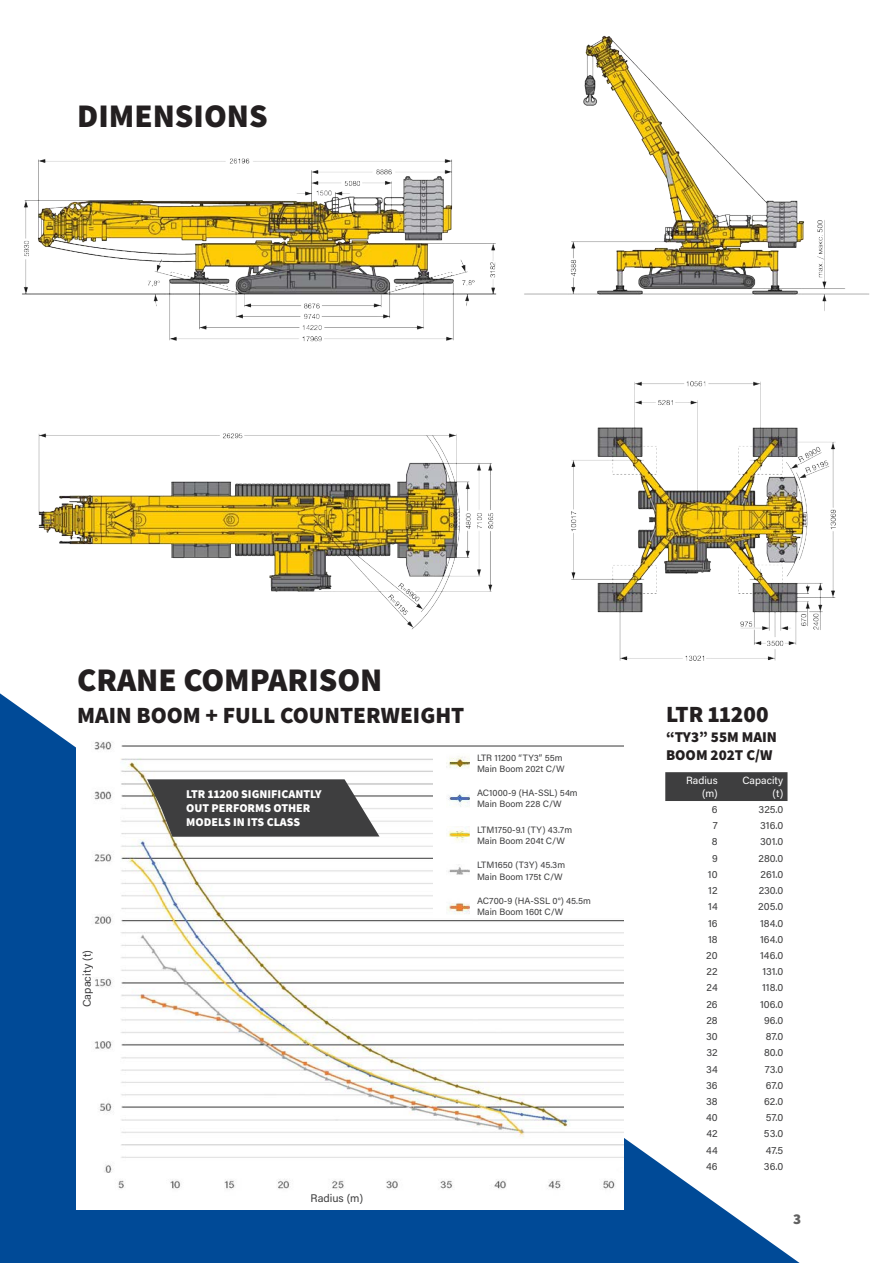
<style>
.page{position:relative;width:893px;height:1263px;background:#fff}
.page>*{position:absolute;margin:0;border:0;box-sizing:border-box;transform-origin:0 0}
.t1{font:800 33px "Assistant";color:#231f20}
.t2{font:800 23.25px "Assistant";color:#231f20}
.t3{font:800 15px/18px "Assistant";color:#231f20}
.t4{font:800 15px "Assistant";color:#616161}
.t5{font:800 12px/14.2px "Assistant";color:#fff}
.Body_text_for_table{font:11.1px "Acumin Pro";color:#3e3e3f}
.Body_text_for_table-2{font:10.5px "Acumin Pro";color:#3e3e3f}
.Body_text_for_table-3{font:10.5px/12.6px "Acumin Pro";color:#fff;text-align:right}
.Body_text_for_table-4{font:9.15px/10.9px "Acumin Pro";color:#3e3e3f}
</style>
<div class="page">
<svg style="left:0;top:693px;width:800px;height:570px"></svg>
<img style="left:77px;top:737px;width:546px;height:472px">
<svg style="left:147px;top:779px;width:232px;height:58px;background:#575757"></svg>
<div style="left:434px;top:748px;width:196px;height:170px;background:#fff"></div>
<svg style="left:0;top:961px;width:1px;height:302px"></svg>
<div style="left:665px;top:772px;width:122px;height:29px;background:#3e3e3f"></div>
<img style="left:448px;top:794px;width:21px;height:13px">
<img style="left:446px;top:903px;width:23px;height:11px">
<img style="left:446px;top:756px;width:23px;height:12px">
<img style="left:447px;top:827px;width:22px;height:15px">
<img style="left:448px;top:867px;width:21px;height:8px">
<img style="left:22px;top:35px;width:847px;height:626px">
<p class="t1" style="left:77px;top:93px;width:192px">DIMENSIONS</p>
<p class="t1" style="left:77px;top:657px;width:307px">CRANE COMPARISON</p>
<p class="t2" style="left:77px;top:699px;width:389px">MAIN BOOM + FULL COUNTERWEIGHT</p>
<p class="t5" style="left:186px;top:786px;width:137px">LTR 11200 SIGNIFICANTLY<br>OUT PERFORMS OTHER<br>MODELS IN ITS CLASS</p>
<p class="Body_text_for_table-4" style="left:477px;top:751px;width:89px">LTR 11200 “TY3” 55m<br>Main Boom 202t C/W</p>
<p class="Body_text_for_table-4" style="left:477px;top:787px;width:102px">AC1000-9 (HA-SSL) 54m<br>Main Boom 228 C/W</p>
<p class="Body_text_for_table-4" style="left:477px;top:824px;width:97px">LTM1750-9.1 (TY) 43.7m<br>Main Boom 204t C/W</p>
<p class="Body_text_for_table-4" style="left:477px;top:859px;width:90px">LTM1650 (T3Y) 45.3m<br>Main Boom 175t C/W</p>
<p class="Body_text_for_table-4" style="left:477px;top:895px;width:115px">AC700-9 (HA-SSL 0°) 45.5m<br>Main Boom 160t C/W</p>
<p class="Body_text_for_table" style="left:79px;top:1007px;width:59px;rotate:-90deg">Capacity (t)</p>
<p class="Body_text_for_table" style="left:311px;top:1190px;width:54px">Radius (m)</p>
<p class="t2" style="left:666px;top:698px;width:104px">LTR 11200</p>
<p class="t3" style="left:666px;top:727px;width:112px">“TY3” 55M MAIN<br>BOOM 202T C/W</p>
<p class="Body_text_for_table-3" style="left:686px;top:774px;width:33px">Radius (m)</p>
<p class="Body_text_for_table-3" style="left:742px;top:774px;width:42px">Capacity</p>
<p class="Body_text_for_table-3" style="left:773px;top:786px;width:12px">(t)</p>
<p class="Body_text_for_table-2" style="left:712px;top:802px;width:7px">6</p>
<p class="Body_text_for_table-2" style="left:759px;top:802px;width:26px">325.0</p>
<p class="Body_text_for_table-2" style="left:713px;top:818px;width:6px">7</p>
<p class="Body_text_for_table-2" style="left:760px;top:818px;width:25px">316.0</p>
<p class="Body_text_for_table-2" style="left:712px;top:834px;width:7px">8</p>
<p class="Body_text_for_table-2" style="left:760px;top:834px;width:25px">301.0</p>
<p class="Body_text_for_table-2" style="left:712px;top:851px;width:7px">9</p>
<p class="Body_text_for_table-2" style="left:759px;top:851px;width:26px">280.0</p>
<p class="Body_text_for_table-2" style="left:708px;top:867px;width:11px">10</p>
<p class="Body_text_for_table-2" style="left:761px;top:867px;width:24px">261.0</p>
<p class="Body_text_for_table-2" style="left:708px;top:883px;width:11px">12</p>
<p class="Body_text_for_table-2" style="left:759px;top:883px;width:26px">230.0</p>
<p class="Body_text_for_table-2" style="left:708px;top:899px;width:11px">14</p>
<p class="Body_text_for_table-2" style="left:758px;top:899px;width:27px">205.0</p>
<p class="Body_text_for_table-2" style="left:708px;top:916px;width:11px">16</p>
<p class="Body_text_for_table-2" style="left:760px;top:916px;width:25px">184.0</p>
<p class="Body_text_for_table-2" style="left:708px;top:932px;width:11px">18</p>
<p class="Body_text_for_table-2" style="left:760px;top:932px;width:25px">164.0</p>
<p class="Body_text_for_table-2" style="left:706px;top:948px;width:13px">20</p>
<p class="Body_text_for_table-2" style="left:760px;top:948px;width:25px">146.0</p>
<p class="Body_text_for_table-2" style="left:706px;top:964px;width:13px">22</p>
<p class="Body_text_for_table-2" style="left:762px;top:964px;width:22px">131.0</p>
<p class="Body_text_for_table-2" style="left:707px;top:980px;width:13px">24</p>
<p class="Body_text_for_table-2" style="left:762px;top:980px;width:22px">118.0</p>
<p class="Body_text_for_table-2" style="left:706px;top:997px;width:13px">26</p>
<p class="Body_text_for_table-2" style="left:760px;top:997px;width:25px">106.0</p>
<p class="Body_text_for_table-2" style="left:706px;top:1013px;width:13px">28</p>
<p class="Body_text_for_table-2" style="left:764px;top:1013px;width:21px">96.0</p>
<p class="Body_text_for_table-2" style="left:706px;top:1029px;width:13px">30</p>
<p class="Body_text_for_table-2" style="left:766px;top:1029px;width:19px">87.0</p>
<p class="Body_text_for_table-2" style="left:706px;top:1045px;width:13px">32</p>
<p class="Body_text_for_table-2" style="left:764px;top:1045px;width:21px">80.0</p>
<p class="Body_text_for_table-2" style="left:706px;top:1062px;width:13px">34</p>
<p class="Body_text_for_table-2" style="left:765px;top:1062px;width:20px">73.0</p>
<p class="Body_text_for_table-2" style="left:706px;top:1078px;width:13px">36</p>
<p class="Body_text_for_table-2" style="left:766px;top:1078px;width:19px">67.0</p>
<p class="Body_text_for_table-2" style="left:706px;top:1094px;width:13px">38</p>
<p class="Body_text_for_table-2" style="left:764px;top:1094px;width:21px">62.0</p>
<p class="Body_text_for_table-2" style="left:706px;top:1110px;width:13px">40</p>
<p class="Body_text_for_table-2" style="left:766px;top:1110px;width:19px">57.0</p>
<p class="Body_text_for_table-2" style="left:706px;top:1126px;width:13px">42</p>
<p class="Body_text_for_table-2" style="left:764px;top:1126px;width:21px">53.0</p>
<p class="Body_text_for_table-2" style="left:706px;top:1143px;width:13px">44</p>
<p class="Body_text_for_table-2" style="left:766px;top:1143px;width:19px">47.5</p>
<p class="Body_text_for_table-2" style="left:706px;top:1159px;width:13px">46</p>
<p class="Body_text_for_table-2" style="left:764px;top:1159px;width:21px">36.0</p>
<h3 class="t4" style="left:793px;top:1209px;width:10px">3</h3>
</div>
